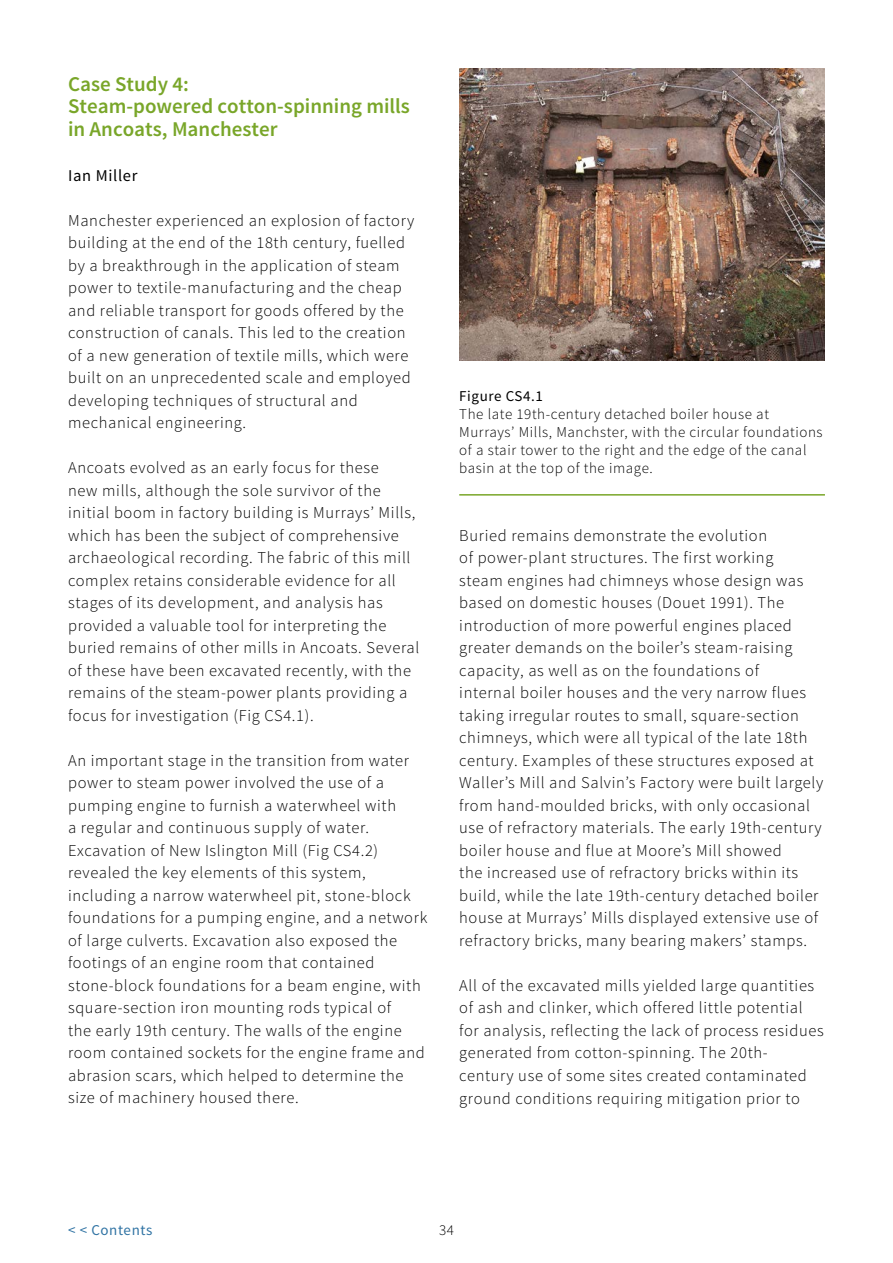
<style>
.page{position:relative;width:893px;height:1263px;background:#fff}
.page>*{position:absolute;margin:0;border:0;box-sizing:border-box;transform-origin:0 0}
.t1{font:600 21px/22.5px "Source Sans Pro";color:#79a629}
.t2{font:300 16.5px/22.5px "Source Sans Pro";letter-spacing:.04em;color:#000}
.t3{font:16.5px "Source Sans Pro";letter-spacing:.04em;color:#000}
.t4{font:300 15px/18px "Source Sans Pro";letter-spacing:.04em;color:#000}
.t5{font:15px "Source Sans Pro";letter-spacing:.04em;color:#000}
.t6{font:15px "Source Sans Pro";letter-spacing:.04em;color:#3174a4}
</style>
<div class="page">
<hr style="left:459px;top:494px;width:366px;height:2px;background:#79a629">
<img style="left:459px;top:68px;width:366px;height:293px">
<p class="t1" style="left:68px;top:73px;width:343px">Case Study 4:<br>Steam-powered cotton-spinning mills in Ancoats, Manchester</p>
<p class="t3" style="left:68px;top:165px;width:71px">Ian Miller</p>
<p class="t2" style="left:68px;top:209px;width:348px">Manchester experienced an explosion of factory building at the end of the 18th century, fuelled by a breakthrough in the application of steam power to textile-manufacturing and the cheap and reliable transport for goods offered by the construction of canals. This led to the creation of a new generation of textile mills, which were built on an unprecedented scale and employed developing techniques of structural and mechanical engineering.</p>
<p class="t2" style="left:68px;top:456px;width:353px">Ancoats evolved as an early focus for these<br>new mills, although the sole survivor of the initial boom in factory building is Murrays’ Mills, which has been the subject of comprehensive archaeological recording. The fabric of this mill complex retains considerable evidence for all stages of its development, and analysis has provided a valuable tool for interpreting the buried remains of other mills in Ancoats. Several of these have been excavated recently, with the remains of the steam-power plants providing a focus for investigation (Fig CS4.1).</p>
<p class="t2" style="left:68px;top:749px;width:361px">An important stage in the transition from water power to steam power involved the use of a pumping engine to furnish a waterwheel with<br>a regular and continuous supply of water.<br>Excavation of New Islington Mill (Fig CS4.2) revealed the key elements of this system, including a narrow waterwheel pit, stone-block foundations for a pumping engine, and a network of large culverts. Excavation also exposed the footings of an engine room that contained stone-block foundations for a beam engine, with square-section iron mounting rods typical of<br>the early 19th century. The walls of the engine room contained sockets for the engine frame and abrasion scars, which helped to determine the size of machinery housed there.</p>
<p class="t5" style="left:459px;top:387px;width:85px">Figure CS4.1</p>
<p class="t4" style="left:459px;top:405px;width:365px">The late 19th-century detached boiler house at Murrays’ Mills, Manchster, with the circular foundations of a stair tower to the right and the edge of the canal basin at the top of the image.</p>
<p class="t2" style="left:459px;top:524px;width:366px">Buried remains demonstrate the evolution<br>of power-plant structures. The first working<br>steam engines had chimneys whose design was based on domestic houses (Douet 1991). The introduction of more powerful engines placed greater demands on the boiler’s steam-raising capacity, as well as on the foundations of<br>internal boiler houses and the very narrow flues taking irregular routes to small, square-section chimneys, which were all typical of the late 18th century. Examples of these structures exposed at Waller’s Mill and Salvin’s Factory were built largely from hand-moulded bricks, with only occasional use of refractory materials. The early 19th-century boiler house and flue at Moore’s Mill showed<br>the increased use of refractory bricks within its build, while the late 19th-century detached boiler house at Murrays’ Mills displayed extensive use of refractory bricks, many bearing makers’ stamps.</p>
<p class="t2" style="left:459px;top:974px;width:366px">All of the excavated mills yielded large quantities of ash and clinker, which offered little potential for analysis, reflecting the lack of process residues generated from cotton-spinning. The 20th&shy;century use of some sites created contaminated ground conditions requiring mitigation prior to</p>
<p class="t6" style="left:68px;top:1220px;width:86px">&lt; &lt; Contents</p>
<p class="t4" style="left:439px;top:1221px;width:16px">34</p>
</div>
